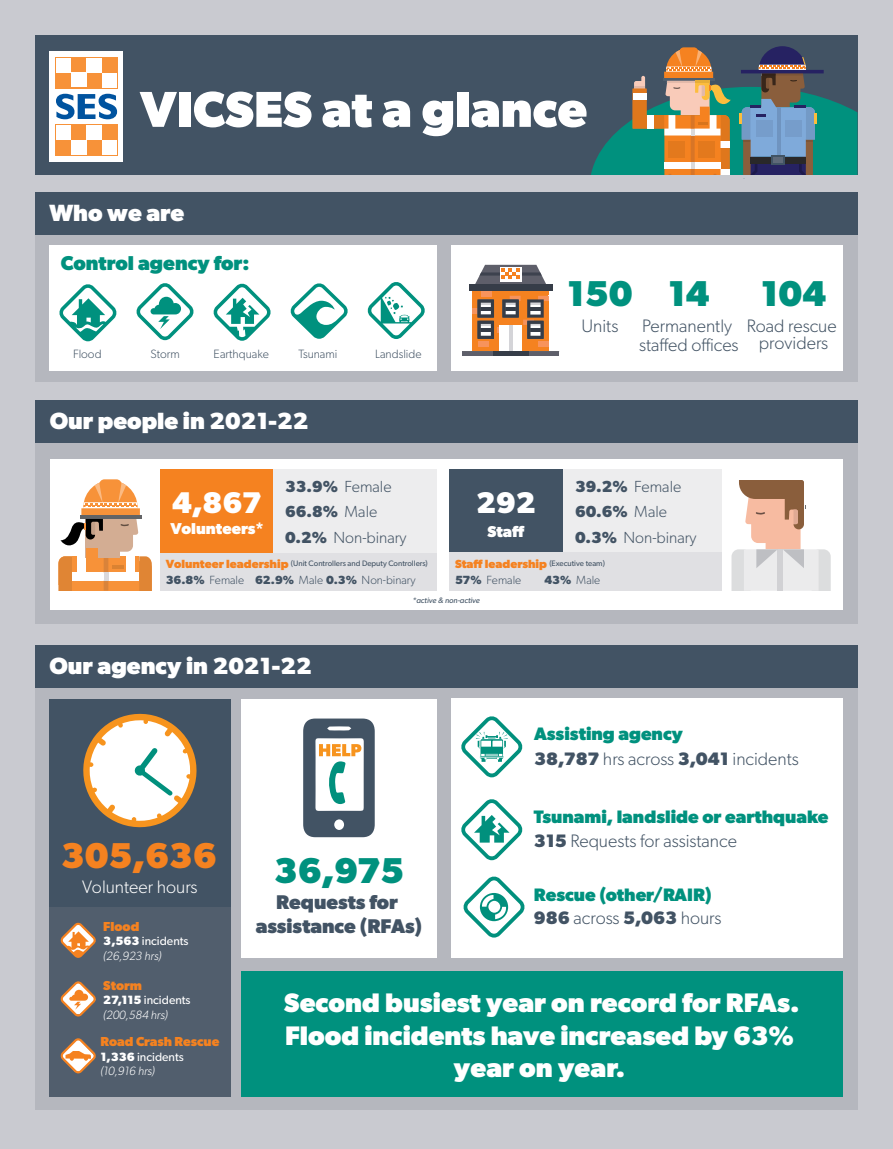
<style>
.page{position:relative;width:893px;height:1149px;background:#fff}
.page>*{position:absolute;margin:0;border:0;box-sizing:border-box;transform-origin:0 0}
.t1{font:700 50.55px "Gibson";color:#fff}
.t2{font:700 36px "Gibson";color:#00917e}
.t3{font:700 36px "Gibson";color:#f58220}
.t4{font:700 30px "Gibson";color:#fff}
.t5{font:700 26.85px/32.2px "Gibson";color:#fff;text-align:center}
.t6{font:700 23.55px "Gibson";color:#fff}
.t7{font:700 20.1px "Gibson";color:#00917e}
.t8{font:700 19.8px/23.9px "Gibson";color:#425364;text-align:center}
.t9{font:300 18px/19px "Gibson";color:#425364}
.t10{font:700 18px/24.2px "Gibson";color:#00917e}
.t11{font:300 18px "Gibson";color:#fff}
.t12{font:300 16.05px/25px "Gibson";color:#425364}
.t13{font:700 15.75px "Gibson";color:#fff}
.t14{font:700 13.05px "Gibson";color:#f58220}
.t15{font:italic 300 12px/14.4px "Gibson";color:#fff}
.t16{font:300 12px "Gibson";color:#425364}
.t17{font:300 11.85px/16.6px "Gibson";color:#425364}
.t18{font:700 11.85px/16.6px "Gibson";color:#f58220}
.t19{font:7.95px "Gibson";color:#425364}
.t20{font:italic 7.95px "Gibson";color:#425364}
.s1{font-weight:700}
.s2{font-weight:700;color:#f58220}
.s3{font-weight:400;font-size:7.95px;color:#425364}
.s4{color:#425364}
.s5{font-weight:300;color:#425364}
.s6{font-weight:700;font-style:normal}
.s7{font-weight:400;font-style:normal}
.s8{font-weight:700;color:#00917e}
</style>
<div class="page">
<div style="left:0;top:0;width:893px;height:1148px;background:#c9cad0"></div>
<div style="left:35px;top:234px;width:822px;height:148px;background:#b5b7be"></div>
<div style="left:35px;top:192px;width:822px;height:43px;background:#425364"></div>
<div style="left:451px;top:245px;width:391px;height:125px;background:#fff"></div>
<div style="left:472px;top:286px;width:77px;height:67px;background:#f58220"></div>
<svg style="left:472px;top:308px;width:6px;height:6px"></svg>
<div style="left:481px;top:291px;width:11px;height:5px;background:#f7935c"></div>
<div style="left:478px;top:341px;width:11px;height:5px;background:#f7935c"></div>
<div style="left:538px;top:341px;width:11px;height:5px;background:#f7935c"></div>
<div style="left:500px;top:325px;width:22px;height:28px;background:#fff"></div>
<hr style="left:509px;top:325px;width:3px;height:26px;background:#d4d4d8">
<div style="left:469px;top:284px;width:83px;height:7px;background:#363d48"></div>
<div style="left:462px;top:351px;width:97px;height:5px;background:#5e5f6a"></div>
<div style="left:493px;top:351px;width:35px;height:5px;background:#363d48"></div>
<svg style="left:478px;top:295px;width:71px;height:44px"></svg>
<svg style="left:475px;top:265px;width:71px;height:19px"></svg>
<div style="left:49px;top:245px;width:388px;height:125px;background:#fff"></div>
<svg style="left:59px;top:284px;width:58px;height:57px"></svg>
<svg style="left:213px;top:283px;width:58px;height:57px"></svg>
<svg style="left:136px;top:283px;width:58px;height:57px"></svg>
<svg style="left:290px;top:283px;width:58px;height:55px"></svg>
<svg style="left:367px;top:282px;width:58px;height:57px"></svg>
<div style="left:35px;top:424px;width:822px;height:199px;background:#b5b7be"></div>
<div style="left:35px;top:400px;width:822px;height:42px;background:#425364"></div>
<div style="left:50px;top:459px;width:792px;height:150px;background:#fff"></div>
<div style="left:562px;top:469px;width:160px;height:121px;background:#ededee"></div>
<svg style="left:58px;top:556px;width:14px;height:34px"></svg>
<div style="left:72px;top:556px;width:67px;height:34px;background:#f79239"></div>
<div style="left:77px;top:556px;width:8px;height:17px;background:#fff"></div>
<div style="left:72px;top:572px;width:67px;height:8px;background:#fff"></div>
<svg style="left:104px;top:556px;width:48px;height:34px"></svg>
<div style="left:86px;top:519px;width:34px;height:38px;background:#d3ad93"></div>
<div style="left:86px;top:548px;width:11px;height:11px;background:#f79239"></div>
<hr style="left:80px;top:515px;width:61px;height:4px;background:#636466">
<div style="left:102px;top:528px;width:31px;height:23px;background:#d3ad93;border-radius:6px"></div>
<svg style="left:61px;top:479px;width:79px;height:70px"></svg>
<svg style="left:731px;top:480px;width:100px;height:110px"></svg>
<div style="left:160px;top:552px;width:277px;height:38px;background:#e0e0e3"></div>
<div style="left:160px;top:469px;width:113px;height:83px;background:#f58220"></div>
<div style="left:273px;top:469px;width:164px;height:84px;background:#ededee"></div>
<div style="left:449px;top:469px;width:114px;height:121px;background:#425364"></div>
<div style="left:449px;top:552px;width:273px;height:38px;background:#e0e0e3"></div>
<div style="left:35px;top:36px;width:822px;height:139px;background:#425364"></div>
<div style="left:50px;top:51px;width:73px;height:110px;background:#fff"></div>
<svg style="left:56px;top:94px;width:61px;height:25px"></svg>
<div style="left:56px;top:73px;width:15px;height:15px;background:#f79239"></div>
<div style="left:71px;top:57px;width:16px;height:16px;background:#f79239"></div>
<div style="left:86px;top:73px;width:16px;height:15px;background:#f79239"></div>
<div style="left:102px;top:57px;width:15px;height:16px;background:#f79239"></div>
<div style="left:71px;top:73px;width:16px;height:14px;background:#fff"></div>
<div style="left:56px;top:140px;width:15px;height:15px;background:#f79239"></div>
<div style="left:71px;top:125px;width:16px;height:15px;background:#f79239"></div>
<div style="left:86px;top:140px;width:16px;height:15px;background:#f79239"></div>
<div style="left:102px;top:125px;width:15px;height:15px;background:#f79239"></div>
<div style="left:71px;top:140px;width:16px;height:15px;background:#fff"></div>
<svg style="left:591px;top:46px;width:266px;height:129px"></svg>
<div style="left:35px;top:686px;width:822px;height:423px;background:#b5b7be"></div>
<div style="left:35px;top:645px;width:822px;height:42px;background:#425364"></div>
<div style="left:49px;top:698px;width:181px;height:398px;background:#425364"></div>
<div style="left:241px;top:698px;width:196px;height:259px;background:#fff"></div>
<div style="left:451px;top:698px;width:391px;height:259px;background:#fff"></div>
<div style="left:49px;top:906px;width:181px;height:190px;background:#515e6d"></div>
<svg style="left:60px;top:922px;width:36px;height:35px"></svg>
<svg style="left:83px;top:713px;width:114px;height:115px"></svg>
<svg style="left:303px;top:718px;width:72px;height:119px"></svg>
<svg style="left:60px;top:981px;width:36px;height:35px"></svg>
<svg style="left:461px;top:716px;width:62px;height:61px"></svg>
<svg style="left:461px;top:799px;width:62px;height:61px"></svg>
<svg style="left:463px;top:876px;width:62px;height:61px"></svg>
<svg style="left:60px;top:1038px;width:36px;height:35px"></svg>
<div style="left:241px;top:970px;width:601px;height:126px;background:#00917e"></div>
<h1 class="t1" style="left:140px;top:79px;width:449px">VICSES at a glance</h1>
<h3 class="t6" style="left:49px;top:199px;width:136px">Who we are</h3>
<p class="t7" style="left:61px;top:251px;width:190px">Control agency for:</p>
<p class="t16" style="left:73px;top:346px;width:30px">Flood</p>
<p class="t16" style="left:151px;top:346px;width:31px">Storm</p>
<p class="t16" style="left:214px;top:346px;width:57px">Earthquake</p>
<p class="t16" style="left:298px;top:346px;width:41px">Tsunami</p>
<p class="t16" style="left:375px;top:346px;width:48px">Landslide</p>
<h3 class="t6" style="left:50px;top:407px;width:260px">Our people in 2021-22</h3>
<h3 class="t4" style="left:172px;top:485px;width:91px">4,867</h3>
<p class="t13" style="left:170px;top:518px;width:95px">Volunteers*</p>
<p class="t12" style="left:285px;top:474px;width:123px"><span class="s1">33.9%</span> Female<br><span class="s1">66.8%</span> Male<br><span class="s1">0.2%</span> Non-binary</p>
<p class="t17" style="left:166px;top:555px;width:251px"><span class="s2">Volunteer leadership<br></span><span class="s1">36.8%</span> Female <span class="s1">62.9%</span> Male <span class="s1">0.3%</span> Non-binary</p>
<p class="t19" style="left:291px;top:558px;width:138px">(Unit Controllers and Deputy Controllers)</p>
<h2 class="t2" style="left:567px;top:272px;width:144px">150 14</h2>
<h2 class="t2" style="left:761px;top:272px;width:67px">104</h2>
<p class="t9" style="left:581px;top:316px;width:38px">Units</p>
<p class="t9" style="left:639px;top:316px;width:101px">Permanently staffed offices</p>
<p class="t9" style="left:747px;top:317px;width:91px;line-height:17.1px;text-align:center">Road rescue providers</p>
<h3 class="t4" style="left:476px;top:485px;width:61px">292</h3>
<p class="t13" style="left:487px;top:522px;width:39px">Staff</p>
<p class="t12" style="left:575px;top:474px;width:123px"><span class="s1">39.2%</span> Female<br><span class="s1">60.6%</span> Male<br><span class="s1">0.3%</span> Non-binary</p>
<p class="t18" style="left:455px;top:555px;width:151px">Staff leadership <span class="s3">(Executive team)<br></span><span class="s4">57%</span> <span class="s5">Female</span></p>
<p class="t17" style="left:544px;top:571px;width:57px"><span class="s1">43%</span> Male</p>
<h3 class="t6" style="left:49px;top:651px;width:264px">Our agency in 2021-22</h3>
<p class="t20" style="left:412px;top:595px;width:69px">*active &amp; non-active</p>
<h2 class="t3" style="left:61px;top:833px;width:157px">305,636</h2>
<p class="t11" style="left:82px;top:875px;width:117px">Volunteer hours</p>
<p class="t14" style="left:103px;top:918px;width:38px">Flood</p>
<p class="t15" style="left:103px;top:933px;width:87px"><span class="s6">3,563</span> <span class="s7">incidents </span>(26,923 hrs)</p>
<h2 class="t2" style="left:274px;top:848px;width:131px">36,975</h2>
<p class="t8" style="left:256px;top:889px;width:168px">Requests for assistance (RFAs)</p>
<p class="t9" style="left:534px;top:721px;width:266px;line-height:24.9px"><span class="s8">Assisting agency<br></span><span class="s1">38,787</span> hrs across <span class="s1">3,041</span> incidents</p>
<p class="t10" style="left:534px;top:803px;width:296px">Tsunami, landslide or earthquake<br><span class="s4">315</span> <span class="s5">Requests for assistance</span></p>
<p class="t10" style="left:534px;top:882px;width:189px;line-height:23.2px">Rescue (other/RAIR)<br><span class="s4">986</span> <span class="s5">across</span> <span class="s4">5,063</span> <span class="s5">hours</span></p>
<p class="t14" style="left:103px;top:977px;width:40px">Storm</p>
<p class="t15" style="left:103px;top:992px;width:89px"><span class="s6">27,115</span> <span class="s7">incidents </span>(200,584 hrs)</p>
<p class="t14" style="left:100px;top:1033px;width:120px">Road Crash Rescue</p>
<p class="t15" style="left:100px;top:1049px;width:85px"><span class="s6">1,336</span> <span class="s7">incidents </span>(10,916 hrs)</p>
<h3 class="t5" style="left:284px;top:985px;width:517px">Second busiest year on record for RFAs.<br>Flood incidents have increased by 63% year on year.</h3>
</div>
